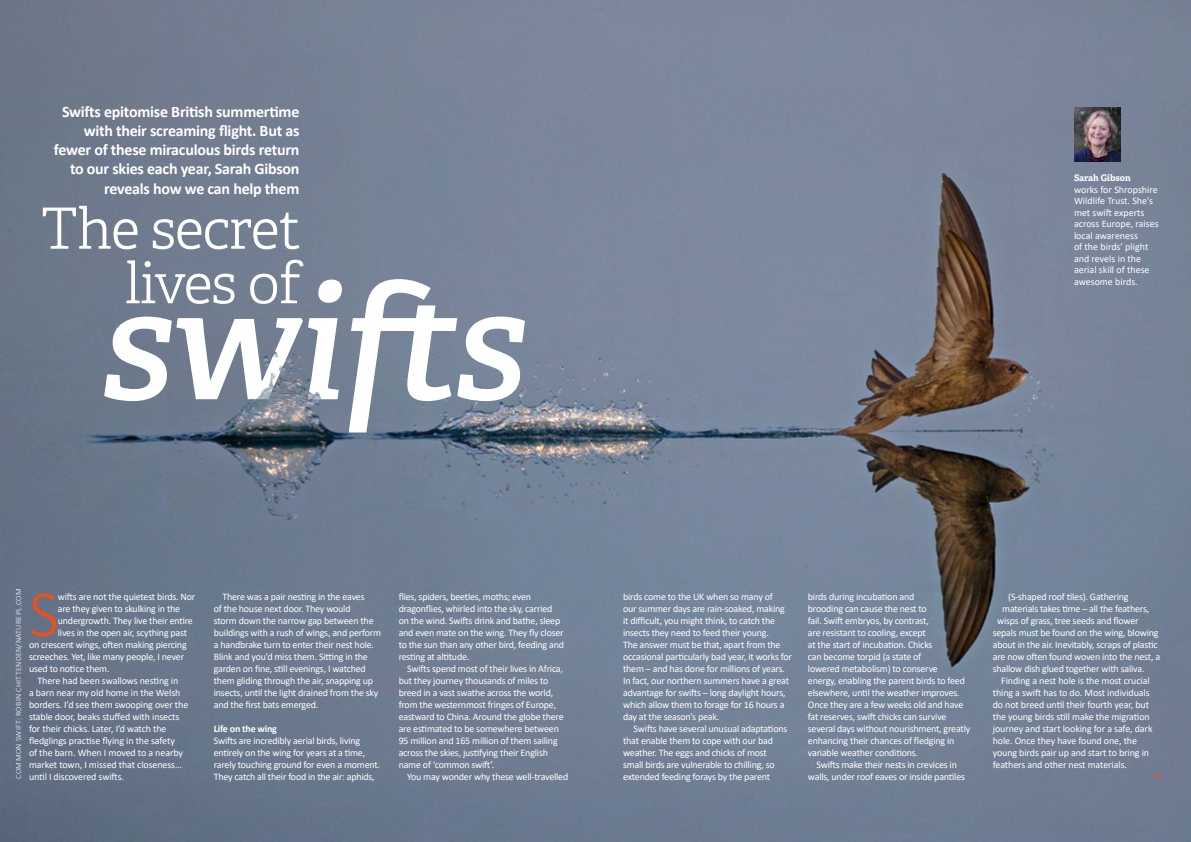
<style>
.page{position:relative;width:1191px;height:842px;background:#fff}
.page>*{position:absolute;margin:0;border:0;box-sizing:border-box;transform-origin:0 0}
.t1{font:italic 600 156.8px "Adelle";color:#fff}
.t2{font:300 66.7px "Calibri";color:#e9511d}
.t3{font:300 56.8px/54.5px "Adelle";letter-spacing:-.02em;color:#fff;text-align:right}
.t4{font:700 16px/19.2px "Calibri";letter-spacing:-.015em;color:#fff;text-align:right}
.t5{font:10px/12px "Calibri";letter-spacing:-.02em;color:#fff}
.t6{font:10px/11.5px "Calibri";color:#fff}
.t7{font:700 10px "Calibri";letter-spacing:-.02em;color:#fff}
.t8{font:700 9px "Adelle";color:#fff}
.t9{font:300 8px "Calibri";letter-spacing:.045em;color:#fff}
</style>
<div class="page">
<img style="left:0;top:0;width:1191px;height:842px">
<img style="left:1074px;top:107px;width:46px;height:54px">
<img style="left:244px;top:342px;width:77px;height:71px">
<svg style="left:1153px;top:773px;width:8px;height:8px"></svg>
<h3 class="t4" style="left:54px;top:102px;width:247px">Swifts epitomise British summertime with their screaming flight. But as fewer of these miraculous birds return to our skies each year, Sarah Gibson reveals how we can help them</h3>
<h3 class="t3" style="left:41px;top:200px;width:261px">The secret lives of</h3>
<h1 class="t1" style="left:101px;top:230px;width:427px">swifts</h1>
<p class="t8" style="left:1074px;top:172px;width:58px">Sarah Gibson</p>
<p class="t6" style="left:1074px;top:184px;width:86px">works for Shropshire<br>Wildlife Trust. She’s met swift experts across Europe, raises local awareness<br>of the birds’ plight and revels in the aerial skill of these awesome birds.</p>
<p class="t9" style="left:14px;top:779px;width:192px;rotate:-90deg">COMMON SWIFT: ROBIN CHITTENDEN/NATUREPL.COM</p>
<h2 class="t2" style="left:29px;top:573px;width:32px">S</h2>
<p class="t5" style="left:58px;top:590px;width:139px">wifts are not the quietest birds. Nor</p>
<p class="t5" style="left:58px;top:602px;width:124px">are they given to skulking in the</p>
<p class="t5" style="left:58px;top:614px;width:137px">undergrowth. They live their entire</p>
<p class="t5" style="left:58px;top:626px;width:131px">lives in the open air, scything past</p>
<p class="t5" style="left:29px;top:638px;width:159px">on crescent wings, often making piercing</p>
<p class="t5" style="left:29px;top:650px;width:157px">screeches. Yet, like many people, I never</p>
<p class="t5" style="left:29px;top:662px;width:82px">used to notice them.</p>
<p class="t5" style="left:38px;top:674px;width:142px">There had been swallows nesting in</p>
<p class="t5" style="left:29px;top:686px;width:153px">a barn near my old home in the Welsh</p>
<p class="t5" style="left:29px;top:698px;width:161px">borders. I’d see them swooping over the</p>
<p class="t5" style="left:29px;top:710px;width:152px">stable door, beaks stuffed with insects</p>
<p class="t5" style="left:29px;top:722px;width:139px">for their chicks. Later, I’d watch the</p>
<p class="t5" style="left:29px;top:734px;width:147px">fledglings practise flying in the safety</p>
<p class="t5" style="left:29px;top:746px;width:155px">of the barn. When I moved to a nearby</p>
<p class="t5" style="left:29px;top:758px;width:154px">market town, I missed that closeness…</p>
<p class="t5" style="left:29px;top:770px;width:96px">until I discovered swifts.</p>
<p class="t5" style="left:214px;top:590px;width:169px;text-indent:9px">There was a pair nesting in the eaves<br>of the house next door. They would<br>storm down the narrow gap between the buildings with a rush of wings, and perform a handbrake turn to enter their nest hole.<br>Blink and you’d miss them. Sitting in the garden on fine, still evenings, I watched them gliding through the air, snapping up insects, until the light drained from the sky and the first bats emerged.</p>
<p class="t7" style="left:214px;top:722px;width:65px">Life on the wing</p>
<p class="t5" style="left:214px;top:734px;width:168px">Swifts are incredibly aerial birds, living entirely on the wing for years at a time, rarely touching ground for even a moment.<br>They catch all their food in the air: aphids,</p>
<p class="t5" style="left:399px;top:590px;width:167px">flies, spiders, beetles, moths; even dragonflies, whirled into the sky, carried on the wind. Swifts drink and bathe, sleep and even mate on the wing. They fly closer to the sun than any other bird, feeding and resting at altitude.</p>
<p class="t5" style="left:399px;top:662px;width:166px;text-indent:8px">Swifts spend most of their lives in Africa, but they journey thousands of miles to breed in a vast swathe across the world, from the westernmost fringes of Europe, eastward to China. Around the globe there are estimated to be somewhere between 95 million and 165 million of them sailing across the skies, justifying their English name of ‘common swift’.</p>
<p class="t5" style="left:407px;top:770px;width:163px">You may wonder why these well-travelled</p>
<p class="t5" style="left:623px;top:590px;width:170px">birds come to the UK when so many of<br>our summer days are rain-soaked, making it difficult, you might think, to catch the insects they need to feed their young.<br>The answer must be that, apart from the occasional particularly bad year, it works for them – and has done for millions of years.<br>In fact, our northern summers have a great advantage for swifts – long daylight hours, which allow them to forage for 16 hours a day at the season’s peak.</p>
<p class="t5" style="left:623px;top:722px;width:166px;text-indent:11px">Swifts have several unusual adaptations that enable them to cope with our bad weather. The eggs and chicks of most small birds are vulnerable to chilling, so extended feeding forays by the parent</p>
<p class="t5" style="left:808px;top:590px;width:164px">birds during incubation and<br>brooding can cause the nest to<br>fail. Swift embryos, by contrast,<br>are resistant to cooling, except<br>at the start of incubation. Chicks<br>can become torpid (a state of<br>lowered metabolism) to conserve<br>energy, enabling the parent birds to feed elsewhere, until the weather improves.<br>Once they are a few weeks old and have fat reserves, swift chicks can survive several days without nourishment, greatly enhancing their chances of fledging in variable weather conditions.</p>
<p class="t5" style="left:808px;top:758px;width:159px;text-align:center">Swifts make their nests in crevices in walls, under roof eaves or inside pantiles</p>
<p class="t5" style="left:1008px;top:590px;width:122px">(S-shaped roof tiles). Gathering</p>
<p class="t5" style="left:1002px;top:602px;width:149px">materials takes time – all the feathers,</p>
<p class="t5" style="left:997px;top:614px;width:143px">wisps of grass, tree seeds and flower</p>
<p class="t5" style="left:992px;top:626px;width:167px">sepals must be found on the wing, blowing</p>
<p class="t5" style="left:992px;top:638px;width:166px">about in the air. Inevitably, scraps of plastic</p>
<p class="t5" style="left:992px;top:650px;width:169px">are now often found woven into the nest, a</p>
<p class="t5" style="left:992px;top:662px;width:153px">shallow dish glued together with saliva.</p>
<p class="t5" style="left:1001px;top:674px;width:150px">Finding a nest hole is the most crucial</p>
<p class="t5" style="left:992px;top:686px;width:158px">thing a swift has to do. Most individuals</p>
<p class="t5" style="left:992px;top:698px;width:158px">do not breed until their fourth year, but</p>
<p class="t5" style="left:992px;top:710px;width:158px">the young birds still make the migration</p>
<p class="t5" style="left:992px;top:722px;width:161px">journey and start looking for a safe, dark</p>
<p class="t5" style="left:992px;top:734px;width:146px">hole. Once they have found one, the</p>
<p class="t5" style="left:992px;top:746px;width:158px">young birds pair up and start to bring in</p>
<p class="t5" style="left:992px;top:758px;width:136px">feathers and other nest materials.</p>
</div>
